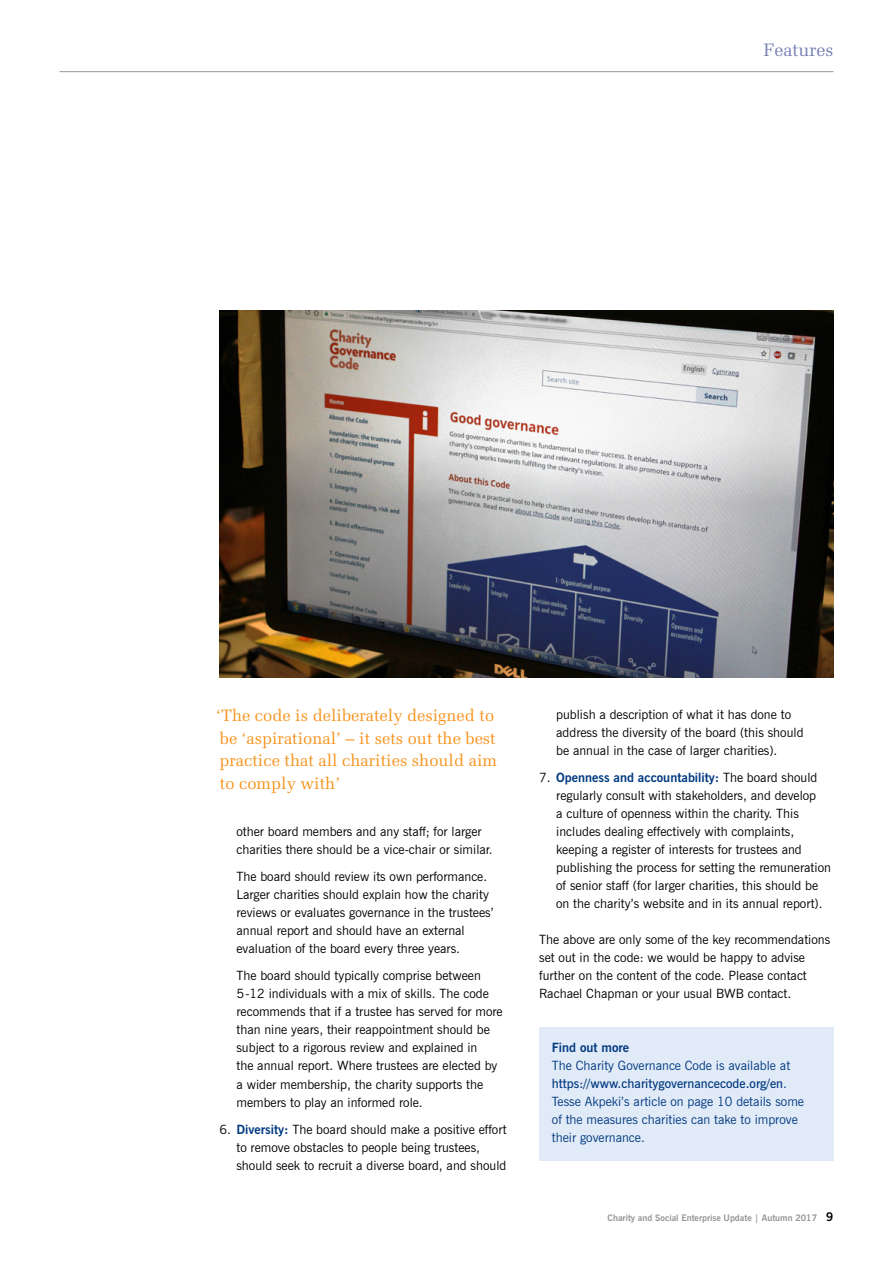
<style>
.page{position:relative;width:893px;height:1263px;background:#fff}
.page>*{position:absolute;margin:0;border:0;box-sizing:border-box;transform-origin:0 0}
.t1{font:18px "Melior LT Std";color:#7681b3}
.t2{font:16.5px/22.5px "Melior LT Std";color:#f7941e}
.t3{font:12.75px/18px "News Gothic BT";color:#000}
.t4{font:12.75px/18px "News Gothic BT";color:#013a81}
.t5{font:700 12.75px "News Gothic BT";color:#013a81}
.t6{font:700 9px "News Gothic BT";color:#939598}
.s1{font-weight:700;color:#013a81}
.s2{font-weight:600}
.s3{font-size:12px;color:#000}
</style>
<div class="page">
<hr style="left:60px;top:71px;width:773px;height:1px;background:#939598">
<div style="left:539px;top:1027px;width:294px;height:134px;background:#e1eaf7"></div>
<img style="left:219px;top:310px;width:614px;height:367px">
<h1 class="t1" style="left:763px;top:39px;width:71px">Features</h1>
<p class="t2" style="left:216px;top:704px;width:282px">‘The code is deliberately designed to be ‘aspirational’ – it sets out the best practice that all charities should aim to comply with’</p>
<p class="t3" style="left:236px;top:822px;width:258px">other board members and any staff; for larger charities there should be a vice-chair or similar.</p>
<p class="t3" style="left:236px;top:868px;width:259px">The board should review its own performance.<br>Larger charities should explain how the charity reviews or evaluates governance in the trustees’ annual report and should have an external evaluation of the board every three years.</p>
<p class="t3" style="left:236px;top:967px;width:268px">The board should typically comprise between 5-12 individuals with a mix of skills. The code recommends that if a trustee has served for more than nine years, their reappointment should be subject to a rigorous review and explained in<br>the annual report. Where trustees are elected by a wider membership, the charity supports the members to play an informed role.</p>
<p class="t3" style="left:236px;top:1120px;width:272px;text-indent:-17px">6. <span class="s1">Diversity:</span> The board should make a positive effort to remove obstacles to people being trustees, should seek to recruit a diverse board, and should</p>
<p class="t3" style="left:556px;top:705px;width:249px">publish a description of what it has done to address the diversity of the board (this should be annual in the case of larger charities).</p>
<p class="t3" style="left:556px;top:768px;width:276px;text-indent:-17px">7. <span class="s1">Openness and accountability:</span> The board should regularly consult with stakeholders, and develop<br>a culture of openness within the charity. This includes dealing effectively with complaints, keeping a register of interests for trustees and publishing the process for setting the remuneration of senior staff (for larger charities, this should be on the charity’s website and in its annual report).</p>
<p class="t3" style="left:539px;top:930px;width:293px">The above are only some of the key recommendations set out in the code: we would be happy to advise further on the content of the code. Please contact Rachael Chapman or your usual BWB contact.</p>
<p class="t5" style="left:552px;top:1040px;width:79px">Find out more</p>
<p class="t4" style="left:552px;top:1056px;width:254px">The Charity Governance Code is available at <span class="s2">https://www.charitygovernancecode.org/en</span>.<br>Tesse Akpeki’s article on page 10 details some of the measures charities can take to improve their governance.</p>
<p class="t6" style="left:607px;top:1212px;width:227px">Charity and Social Enterprise Update | Autumn 2017 <span class="s3">9</span></p>
</div>
